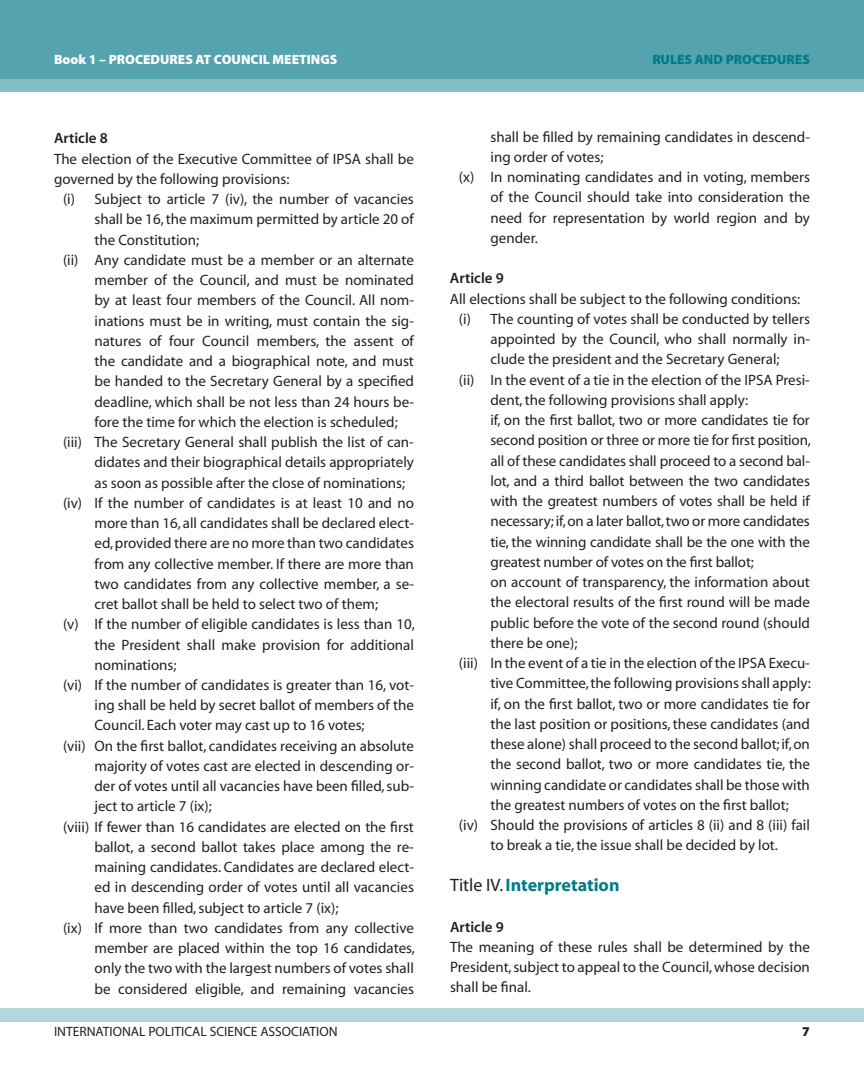
<style>
.page{position:relative;width:864px;height:1080px;background:#fff}
.page>*{position:absolute;margin:0;border:0;box-sizing:border-box;transform-origin:0 0}
.t1{font:18px "Myriad MM 700 600";color:#007c89}
.t2{font:15px/20.2px "Myriad MM 400 600";color:#231f20;text-align:justify}
.t3{font:15px "Myriad MM 565 600";color:#231f20}
.t4{font:13.5px "Myriad MM 400 600";color:#231f20}
.t5{font:13.5px "Myriad MM 830 600";color:#fff}
.t6{font:13.5px "Myriad MM 830 600";color:#007c89}
.t7{font:13.5px "Myriad MM 830 600";color:#231f20}
.s1{font-family:"Myriad MM 400 600";color:#231f20}
</style>
<div class="page">
<div style="left:0;top:0;width:864px;height:92px;background:#54a3af"></div>
<div style="left:0;top:79px;width:864px;height:14px;background:#86bec6"></div>
<div style="left:0;top:1008px;width:864px;height:14px;background:#b3d7db"></div>
<p class="t5" style="left:54px;top:53px;width:285px">Book 1 – PROCEDURES AT COUNCIL MEETINGS</p>
<p class="t6" style="left:652px;top:53px;width:159px">RULES AND PROCEDURES</p>
<p class="t3" style="left:54px;top:131px;width:55px">Article 8</p>
<p class="t2" style="left:54px;top:149px;width:361px">The election of the Executive Committee of IPSA shall be</p>
<p class="t2" style="left:54px;top:169px;width:237px">governed by the following provisions:</p>
<p class="t2" style="left:63px;top:190px;width:352px">(i) Subject to article 7 (iv), the number of vacancies</p>
<p class="t2" style="left:94px;top:210px;width:321px">shall be 16, the maximum permitted by article 20 of</p>
<p class="t2" style="left:94px;top:230px;width:106px">the Constitution;</p>
<p class="t2" style="left:63px;top:250px;width:352px">(ii) Any candidate must be a member or an alternate</p>
<p class="t2" style="left:94px;top:271px;width:321px">member of the Council, and must be nominated</p>
<p class="t2" style="left:94px;top:291px;width:321px">by at least four members of the Council. All nom-</p>
<p class="t2" style="left:94px;top:311px;width:321px">inations must be in writing, must contain the sig-</p>
<p class="t2" style="left:94px;top:331px;width:321px">natures of four Council members, the assent of</p>
<p class="t2" style="left:94px;top:352px;width:321px">the candidate and a biographical note, and must</p>
<p class="t2" style="left:94px;top:372px;width:321px">be handed to the Secretary General by a specified</p>
<p class="t2" style="left:94px;top:392px;width:321px">deadline, which shall be not less than 24 hours be-</p>
<p class="t2" style="left:94px;top:412px;width:305px">fore the time for which the election is scheduled;</p>
<p class="t2" style="left:63px;top:433px;width:352px">(iii) The Secretary General shall publish the list of can-</p>
<p class="t2" style="left:94px;top:453px;width:321px">didates and their biographical details appropriately</p>
<p class="t2" style="left:94px;top:473px;width:312px">as soon as possible after the close of nominations;</p>
<p class="t2" style="left:63px;top:493px;width:352px">(iv) If the number of candidates is at least 10 and no</p>
<p class="t2" style="left:94px;top:514px;width:321px">more than 16, all candidates shall be declared elect-</p>
<p class="t2" style="left:94px;top:534px;width:321px">ed, provided there are no more than two candidates</p>
<p class="t2" style="left:94px;top:554px;width:321px">from any collective member. If there are more than</p>
<p class="t2" style="left:94px;top:574px;width:321px">two candidates from any collective member, a se-</p>
<p class="t2" style="left:94px;top:595px;width:285px">cret ballot shall be held to select two of them;</p>
<p class="t2" style="left:63px;top:615px;width:353px">(v) If the number of eligible candidates is less than 10,</p>
<p class="t2" style="left:94px;top:635px;width:321px">the President shall make provision for additional</p>
<p class="t2" style="left:94px;top:655px;width:84px">nominations;</p>
<p class="t2" style="left:63px;top:676px;width:352px">(vi) If the number of candidates is greater than 16, vot-</p>
<p class="t2" style="left:94px;top:696px;width:321px">ing shall be held by secret ballot of members of the</p>
<p class="t2" style="left:94px;top:716px;width:272px">Council. Each voter may cast up to 16 votes;</p>
<p class="t2" style="left:63px;top:736px;width:352px">(vii) On the first ballot, candidates receiving an absolute</p>
<p class="t2" style="left:94px;top:757px;width:321px">majority of votes cast are elected in descending or-</p>
<p class="t2" style="left:94px;top:777px;width:321px">der of votes until all vacancies have been filled, sub-</p>
<p class="t2" style="left:94px;top:797px;width:119px">ject to article 7 (ix);</p>
<p class="t2" style="left:63px;top:817px;width:352px">(viii) If fewer than 16 candidates are elected on the first</p>
<p class="t2" style="left:94px;top:838px;width:321px">ballot, a second ballot takes place among the re-</p>
<p class="t2" style="left:94px;top:858px;width:321px">maining candidates. Candidates are declared elect-</p>
<p class="t2" style="left:94px;top:878px;width:321px">ed in descending order of votes until all vacancies</p>
<p class="t2" style="left:94px;top:898px;width:246px">have been filled, subject to article 7 (ix);</p>
<p class="t2" style="left:63px;top:919px;width:352px">(ix) If more than two candidates from any collective</p>
<p class="t2" style="left:94px;top:939px;width:322px">member are placed within the top 16 candidates,</p>
<p class="t2" style="left:94px;top:959px;width:321px">only the two with the largest numbers of votes shall</p>
<p class="t2" style="left:94px;top:979px;width:321px">be considered eligible, and remaining vacancies</p>
<p class="t2" style="left:490px;top:127px;width:321px">shall be filled by remaining candidates in descend-</p>
<p class="t2" style="left:490px;top:148px;width:115px">ing order of votes;</p>
<p class="t2" style="left:459px;top:168px;width:352px">(x) In nominating candidates and in voting, members</p>
<p class="t2" style="left:490px;top:188px;width:321px">of the Council should take into consideration the</p>
<p class="t2" style="left:490px;top:208px;width:321px">need for representation by world region and by</p>
<p class="t2" style="left:490px;top:229px;width:49px">gender.</p>
<p class="t3" style="left:450px;top:271px;width:55px">Article 9</p>
<p class="t2" style="left:450px;top:289px;width:352px">All elections shall be subject to the following conditions:</p>
<p class="t2" style="left:459px;top:310px;width:352px">(i) The counting of votes shall be conducted by tellers</p>
<p class="t2" style="left:490px;top:330px;width:321px">appointed by the Council, who shall normally in-</p>
<p class="t2" style="left:490px;top:350px;width:291px">clude the president and the Secretary General;</p>
<p class="t2" style="left:459px;top:370px;width:352px">(ii) In the event of a tie in the election of the IPSA Presi-</p>
<p class="t2" style="left:490px;top:391px;width:259px">dent, the following provisions shall apply:</p>
<p class="t2" style="left:490px;top:411px;width:321px">if, on the first ballot, two or more candidates tie for</p>
<p class="t2" style="left:490px;top:431px;width:322px">second position or three or more tie for first position,</p>
<p class="t2" style="left:490px;top:451px;width:321px">all of these candidates shall proceed to a second bal-</p>
<p class="t2" style="left:490px;top:472px;width:321px">lot, and a third ballot between the two candidates</p>
<p class="t2" style="left:490px;top:492px;width:321px">with the greatest numbers of votes shall be held if</p>
<p class="t2" style="left:490px;top:512px;width:321px">necessary; if, on a later ballot, two or more candidates</p>
<p class="t2" style="left:490px;top:532px;width:321px">tie, the winning candidate shall be the one with the</p>
<p class="t2" style="left:490px;top:553px;width:265px">greatest number of votes on the first ballot;</p>
<p class="t2" style="left:490px;top:573px;width:321px">on account of transparency, the information about</p>
<p class="t2" style="left:490px;top:593px;width:321px">the electoral results of the first round will be made</p>
<p class="t2" style="left:490px;top:613px;width:321px">public before the vote of the second round (should</p>
<p class="t2" style="left:490px;top:634px;width:89px">there be one);</p>
<p class="t2" style="left:459px;top:654px;width:352px">(iii) In the event of a tie in the election of the IPSA Execu-</p>
<p class="t2" style="left:490px;top:674px;width:322px">tive Committee, the following provisions shall apply:</p>
<p class="t2" style="left:490px;top:694px;width:321px">if, on the first ballot, two or more candidates tie for</p>
<p class="t2" style="left:490px;top:715px;width:321px">the last position or positions, these candidates (and</p>
<p class="t2" style="left:490px;top:735px;width:321px">these alone) shall proceed to the second ballot; if, on</p>
<p class="t2" style="left:490px;top:755px;width:321px">the second ballot, two or more candidates tie, the</p>
<p class="t2" style="left:490px;top:775px;width:321px">winning candidate or candidates shall be those with</p>
<p class="t2" style="left:490px;top:796px;width:300px">the greatest numbers of votes on the first ballot;</p>
<p class="t2" style="left:459px;top:816px;width:352px">(iv) Should the provisions of articles 8 (ii) and 8 (iii) fail</p>
<p class="t2" style="left:490px;top:836px;width:289px">to break a tie, the issue shall be decided by lot.</p>
<p class="t1" style="left:450px;top:876px;width:171px"><span class="s1">Title IV.</span> Interpretation</p>
<p class="t3" style="left:450px;top:919px;width:55px">Article 9</p>
<p class="t2" style="left:450px;top:937px;width:361px">The meaning of these rules shall be determined by the President, subject to appeal to the Council, whose decision shall be final.</p>
<p class="t4" style="left:54px;top:1025px;width:285px">INTERNATIONAL POLITICAL SCIENCE ASSOCIATION</p>
<p class="t7" style="left:802px;top:1025px;width:9px">7</p>
</div>
